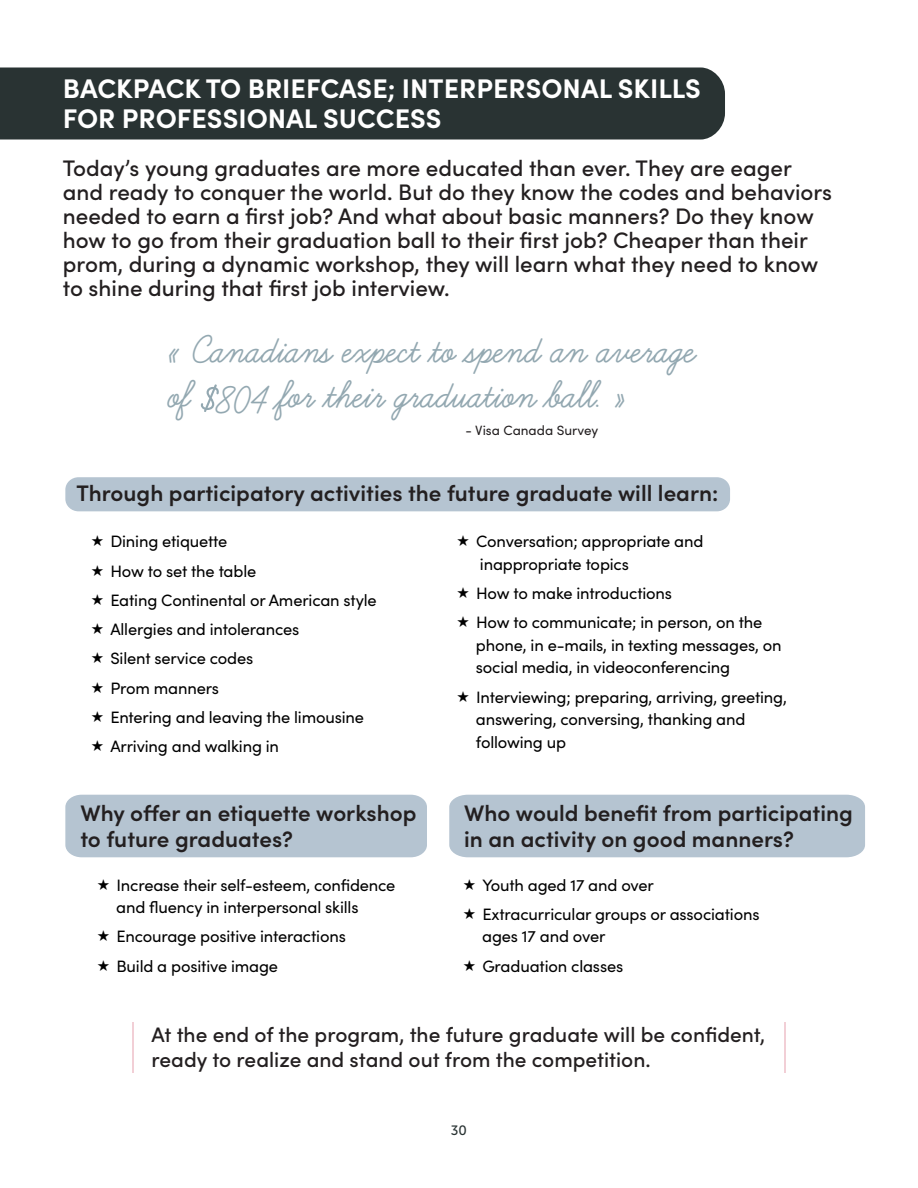
<style>
.page{position:relative;width:918px;height:1188px;background:#fff}
.page>*{position:absolute;margin:0;border:0;box-sizing:border-box;transform-origin:0 0}
.t1{font:700 42px/45px "Learning Curve";color:#93a8b1}
.t2{font:700 27px/30px "Sofia Pro";color:#fff}
.t3{font:500 22.5px/24px "Sofia Pro";color:#231f20}
.Subtitle{font:600 22.5px/25.5px "Sofia Pro";color:#231f20}
.t4{font:500 21px/25.2px "Sofia Pro";color:#231f20}
.t5{font:16.5px/22.5px "Sofia Pro";letter-spacing:-.01em;color:#000}
.t6{font:13.5px "Sofia Pro";color:#231f20}
.t7{font:13.5px "Museo Sans 500";color:#293333}
.s1{font-size:55.5px}
</style>
<div class="page">
<div style="left:65px;top:795px;width:362px;height:62px;background:#b5c4d1"></div>
<div style="left:449px;top:795px;width:416px;height:62px;background:#b5c4d1"></div>
<div style="left:65px;top:477px;width:665px;height:34px;background:#b5c4d1"></div>
<div style="left:0;top:68px;width:725px;height:72px;background:#293333"></div>
<hr style="left:133px;top:1022px;width:1px;height:51px;background:#f2cfd6">
<hr style="left:784px;top:1022px;width:1px;height:51px;background:#f2cfd6">
<p class="t2" style="left:63px;top:71px;width:640px">BACKPACK TO BRIEFCASE; INTERPERSONAL SKILLS<br>FOR PROFESSIONAL SUCCESS</p>
<p class="t3" style="left:63px;top:154px;width:771px">Today’s young graduates are more educated than ever. They are eager and ready to conquer the world. But do they know the codes and behaviors needed to earn a first job? And what about basic manners? Do they know how to go from their graduation ball to their first job? Cheaper than their prom, during a dynamic workshop, they will learn what they need to know to shine during that first job interview.</p>
<p class="t1" style="left:169px;top:329px;width:529px">« Canadians expect to spend an average of <span class="s1">$</span>804 for their graduation ball. »</p>
<p class="t6" style="left:466px;top:421px;width:134px">- Visa Canada Survey</p>
<p class="Subtitle" style="left:76px;top:479px;width:644px">Through participatory activities the future graduate will learn:</p>
<p class="t5" style="left:110px;top:529px;width:119px">Dining etiquette</p>
<p class="t5" style="left:110px;top:559px;width:147px">How to set the table</p>
<p class="t5" style="left:110px;top:588px;width:268px">Eating Continental or American style</p>
<p class="t5" style="left:110px;top:617px;width:191px">Allergies and intolerances</p>
<p class="t5" style="left:110px;top:646px;width:144px">Silent service codes</p>
<p class="t5" style="left:110px;top:676px;width:110px">Prom manners</p>
<p class="t5" style="left:110px;top:705px;width:255px">Entering and leaving the limousine</p>
<p class="t5" style="left:110px;top:734px;width:170px">Arriving and walking in</p>
<p class="t5" style="left:476px;top:529px;width:229px">Conversation; appropriate and inappropriate topics</p>
<p class="t5" style="left:476px;top:581px;width:198px">How to make introductions</p>
<p class="t5" style="left:476px;top:610px;width:307px">How to communicate; in person, on the phone, in e-mails, in texting messages, on social media, in videoconferencing</p>
<p class="t5" style="left:476px;top:685px;width:313px">Interviewing; preparing, arriving, greeting, answering, conversing, thanking and following up</p>
<p class="Subtitle" style="left:80px;top:799px;width:338px">Why offer an etiquette workshop to future graduates?</p>
<p class="Subtitle" style="left:464px;top:799px;width:390px">Who would benefit from participating in an activity on good manners?</p>
<p class="t5" style="left:116px;top:873px;width:281px">Increase their self-esteem, confidence and fluency in interpersonal skills</p>
<p class="t5" style="left:116px;top:924px;width:231px">Encourage positive interactions</p>
<p class="t5" style="left:116px;top:954px;width:163px">Build a positive image</p>
<p class="t5" style="left:482px;top:873px;width:173px">Youth aged 17 and over</p>
<p class="t5" style="left:482px;top:902px;width:279px">Extracurricular groups or associations ages 17 and over</p>
<p class="t5" style="left:482px;top:954px;width:142px">Graduation classes</p>
<p class="t4" style="left:152px;top:1021px;width:615px">At the end of the program, the future graduate will be confident, ready to realize and stand out from the competition.</p>
<p class="t7" style="left:451px;top:1123px;width:18px">30</p>
</div>
